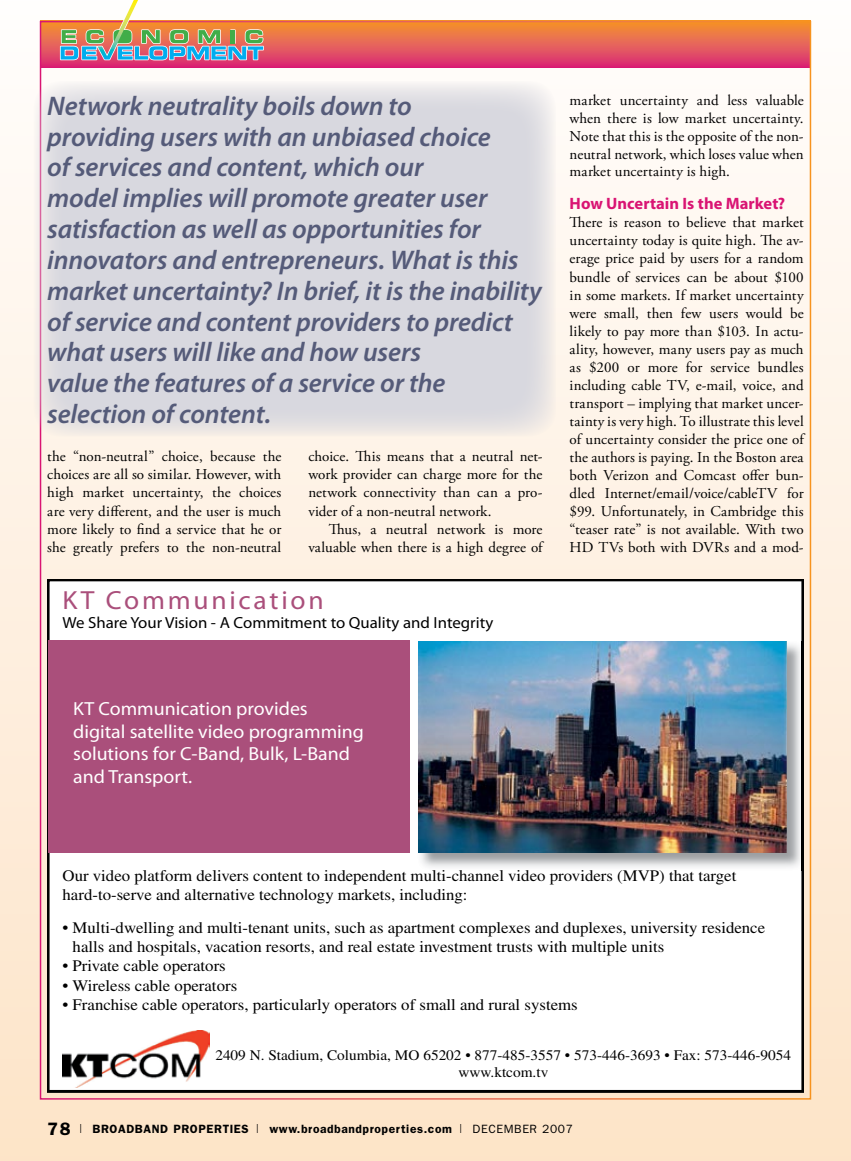
<style>
.page{position:relative;width:851px;height:1161px;background:#fff}
.page>*{position:absolute;margin:0;border:0;box-sizing:border-box;transform-origin:0 0}
.t1{font:italic 600 27px/30.9px "Myriad Pro";letter-spacing:-.005em;color:#555b79}
.t2{font:26.25px "Myriad Pro";letter-spacing:.1em;color:#aa4f7b;scale:1.04 1}
.t3{font:19.05px/22.8px "Myriad Pro";color:#fff;scale:1.04 1}
.t4{font:700 16.5px "Myriad Pro";color:#d91473}
.t5{font:16.05px/19.4px "Times";color:#000;scale:1.04 1}
.t6{font:16.05px "Myriad Pro";color:#000;scale:1.04 1}
.t7{font:15px/18px "Adobe Garamond Pro";letter-spacing:.005em;color:#000;text-align:justify}
.t8{font:14.55px/17.5px "Times";color:#000;text-align:center;scale:1.04 1}
.t9{font:600 12px "Franklin Gothic";letter-spacing:.05em;color:#000}
.s1{font-size:18px}
.s2{font-family:"Helvetica";font-weight:300;font-stretch:condensed}
.s3{font-weight:400}
</style>
<div class="page">
<div style="left:0;top:0;width:850px;height:1161px;background:linear-gradient(to bottom,#fffbf7,#fbddc3)"></div>
<svg style="left:43px;top:24px;width:765px;height:44px;background:#e55a59"></svg>
<svg style="left:59px;top:0;width:204px;height:62px"></svg>
<svg style="left:850px;top:169px;width:1px;height:992px"></svg>
<div style="left:34px;top:81px;width:522px;height:356px;background:#d8d8df;border-radius:27px"></div>
<svg style="left:47px;top:579px;width:756px;height:513px"></svg>
<img style="left:418px;top:641px;width:385px;height:229px">
<img style="left:418px;top:642px;width:368px;height:210px">
<div style="left:48px;top:640px;width:361px;height:212px;background:#aa4f7b"></div>
<img style="left:63px;top:1030px;width:147px;height:58px">
<p class="t1" style="left:47px;top:90px;width:496px">Network neutrality boils down to<br>providing users with an unbiased choice<br>of services and content, which our<br>model implies will promote greater user satisfaction as well as opportunities for innovators and entrepreneurs. What is this market uncertainty? In brief, it is the inability of service and content providers to predict what users will like and how users<br>value the features of a service or the selection of content.</p>
<p class="t7" style="left:47px;top:448px;width:235px">the “non-neutral” choice, because the choices are all so similar. However, with high market uncertainty, the choices are very different, and the user is much more likely to find a service that he or she greatly prefers to the non-neutral</p>
<p class="t7" style="left:308px;top:448px;width:236px">choice. This means that a neutral net&shy;work provider can charge more for the network connectivity than can a pro&shy;vider of a non-neutral network.</p>
<p class="t7" style="left:308px;top:521px;width:236px;text-align:right">Thus, a neutral network is more valuable when there is a high degree of</p>
<h2 class="t2" style="left:63px;top:584px;width:252px">KT Communication</h2>
<p class="t6" style="left:63px;top:613px;width:415px">We Share Your Vision - A Commitment to Quality and Integrity</p>
<p class="t7" style="left:569px;top:92px;width:236px">market uncertainty and less valuable when there is low market uncertainty.<br>Note that this is the opposite of the non&shy;neutral network, which loses value when market uncertainty is high.</p>
<p class="t4" style="left:569px;top:193px;width:217px">How Uncertain Is the Market?</p>
<p class="t7" style="left:569px;top:214px;width:236px">There is reason to believe that market uncertainty today is quite high. The av&shy;erage price paid by users for a random bundle of services can be about $100 in some markets. If market uncertainty were small, then few users would be likely to pay more than $103. In actu&shy;ality, however, many users pay as much as $200 or more for service bundles including cable TV, e-mail, voice, and transport – implying that market uncer&shy;tainty is very high. To illustrate this level of uncertainty consider the price one of the authors is paying. In the Boston area both Verizon and Comcast offer bun&shy;dled Internet/email/voice/cableTV for $99. Unfortunately, in Cambridge this “teaser rate” is not available. With two HD TVs both with DVRs and a mod-</p>
<p class="t3" style="left:73px;top:697px;width:281px">KT Communication provides digital satellite video programming solutions for C-Band, Bulk, L-Band and Transport.</p>
<p class="t5" style="left:63px;top:866px;width:649px">Our video platform delivers content to independent multi-channel video providers (MVP) that target hard-to-serve and alternative technology markets, including:</p>
<p class="t5" style="left:73px;top:918px;width:667px;text-indent:-10px">• Multi-dwelling and multi-tenant units, such as apartment complexes and duplexes, university residence halls and hospitals, vacation resorts, and real estate investment trusts with multiple units</p>
<p class="t5" style="left:63px;top:956px;width:158px">• Private cable operators</p>
<p class="t5" style="left:63px;top:976px;width:169px">• Wireless cable operators</p>
<p class="t5" style="left:63px;top:995px;width:497px">• Franchise cable operators, particularly operators of small and rural systems</p>
<p class="t8" style="left:215px;top:1046px;width:555px">2409 N. Stadium, Columbia, MO 65202 • 877-485-3557 • 573-446-3693 • Fax: 573-446-9054 www.ktcom.tv</p>
<p class="t9" style="left:47px;top:1122px;width:527px"><span class="s1">78</span> <span class="s2">|</span> BROADBAND PROPERTIES <span class="s2">|</span> www.broadbandproperties.com <span class="s2">|</span> <span class="s3">DECEMBER 2007</span></p>
</div>
